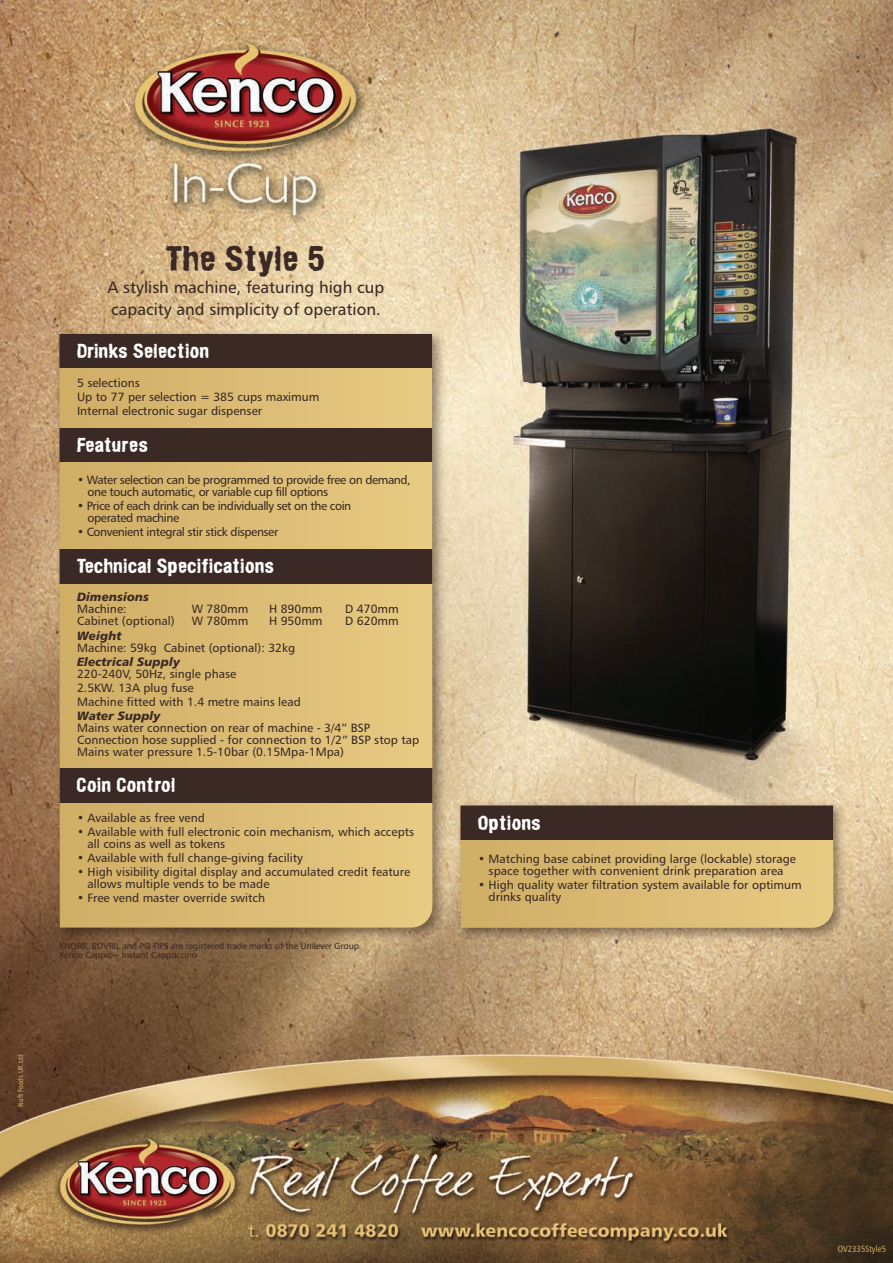
<style>
.page{position:relative;width:893px;height:1263px;background:#fff}
.page>*{position:absolute;margin:0;border:0;box-sizing:border-box;transform-origin:0 0}
.t1{font:31.5px "Army Chalk";color:#3a2924}
.t2{font:18px "Army Chalk";color:#fff}
.t3{font:16.5px/21.8px "Humanist 777 BT Roman B";color:#3a2924}
.t4{font:12px/12px "Humanist 777 BT Roman B";color:#3a2924}
.t5{font:12px/12px "Humanist 777 BT Roman B";letter-spacing:-.035em;color:#3a2924}
.t6{font:12px "Humanist 777 BT Black Italic B";color:#3a2924}
.t7{font:9px/9px "Humanist 777 BT Roman B";letter-spacing:-.02em;color:#3a2924}
.t8{font:9px "Humanist 777 BT Roman Condensed B";color:#cfad66}
.t9{font:7.5px "Humanist 777 BT Roman Condensed B";color:#cfad66}
</style>
<div class="page">
<img style="left:0;top:0;width:893px;height:1263px">
<img style="left:41px;top:325px;width:456px;height:622px">
<svg style="left:59px;top:368px;width:373px;height:559px;background:#daba74"></svg>
<div style="left:59px;top:334px;width:373px;height:34px;background:#3a2924"></div>
<div style="left:59px;top:429px;width:373px;height:33px;background:#3a2924"></div>
<div style="left:59px;top:549px;width:373px;height:34px;background:#3a2924"></div>
<div style="left:59px;top:769px;width:373px;height:34px;background:#3a2924"></div>
<img style="left:442px;top:797px;width:451px;height:150px">
<svg style="left:460px;top:839px;width:373px;height:89px;background:#d9b973"></svg>
<div style="left:460px;top:805px;width:373px;height:34px;background:#3a2924"></div>
<h1 class="t1" style="left:166px;top:240px;width:161px">The Style 5</h1>
<h3 class="t3" style="left:108px;top:276px;width:278px">A stylish machine, featuring high cup capacity and simplicity of operation.</h3>
<h2 class="t2" style="left:77px;top:341px;width:134px">Drinks Selection</h2>
<p class="t4" style="left:77px;top:376px;width:244px;line-height:14.1px">5 selections<br>Up to 77 per selection = 385 cups maximum<br>Internal electronic sugar dispenser</p>
<h2 class="t2" style="left:77px;top:434px;width:73px">Features</h2>
<p class="t5" style="left:88px;top:473px;width:325px;text-indent:-11px">• Water selection can be programmed to provide free on demand, one touch automatic, or variable cup fill options</p>
<p class="t5" style="left:88px;top:499px;width:265px;text-indent:-11px">• Price of each drink can be individually set on the coin operated machine</p>
<p class="t5" style="left:77px;top:525px;width:203px">• Convenient integral stir stick dispenser</p>
<h2 class="t2" style="left:77px;top:556px;width:199px">Technical Specifications</h2>
<p class="t6" style="left:77px;top:589px;width:74px">Dimensions</p>
<p class="t4" style="left:77px;top:603px;width:51px">Machine:</p>
<p class="t4" style="left:192px;top:603px;width:58px">W 780mm</p>
<p class="t4" style="left:269px;top:603px;width:55px">H 890mm</p>
<p class="t4" style="left:345px;top:603px;width:55px">D 470mm</p>
<p class="t4" style="left:77px;top:615px;width:99px">Cabinet (optional)</p>
<p class="t4" style="left:192px;top:615px;width:58px">W 780mm</p>
<p class="t4" style="left:269px;top:615px;width:55px">H 950mm</p>
<p class="t4" style="left:345px;top:615px;width:55px">D 620mm</p>
<p class="t6" style="left:77px;top:627px;width:46px">Weight</p>
<p class="t4" style="left:77px;top:641px;width:220px">Machine: 59kg Cabinet (optional): 32kg</p>
<p class="t6" style="left:77px;top:654px;width:105px">Electrical Supply</p>
<p class="t4" style="left:77px;top:666px;width:225px;line-height:14.1px">220-240V, 50Hz, single phase<br>2.5KW. 13A plug fuse<br>Machine fitted with 1.4 metre mains lead</p>
<p class="t6" style="left:77px;top:708px;width:85px">Water Supply</p>
<p class="t4" style="left:77px;top:721px;width:344px">Mains water connection on rear of machine - 3/4” BSP<br>Connection hose supplied - for connection to 1/2” BSP stop tap<br>Mains water pressure 1.5-10bar (0.15Mpa-1Mpa)</p>
<h2 class="t2" style="left:77px;top:775px;width:101px">Coin Control</h2>
<p class="t4" style="left:77px;top:811px;width:129px">• Available as free vend</p>
<p class="t4" style="left:88px;top:825px;width:328px;text-indent:-11px">• Available with full electronic coin mechanism, which accepts all coins as well as tokens</p>
<p class="t4" style="left:77px;top:851px;width:227px">• Available with full change-giving facility</p>
<p class="t4" style="left:88px;top:865px;width:324px;text-indent:-11px">• High visibility digital display and accumulated credit feature allows multiple vends to be made</p>
<p class="t4" style="left:77px;top:891px;width:190px">• Free vend master override switch</p>
<p class="t7" style="left:59px;top:941px;width:304px">KNORR, BOVRIL and PG TIPS are registered trade marks of the Unilever Group.<br>Kenco Cappio – Instant Cappuccino</p>
<p class="t9" style="left:16px;top:1107px;width:54px;rotate:-90deg">Kraft Foods UK Ltd</p>
<h2 class="t2" style="left:478px;top:812px;width:65px">Options</h2>
<p class="t4" style="left:478px;top:852px;width:320px;text-align:center">• Matching base cabinet providing large (lockable) storage space together with convenient drink preparation area</p>
<p class="t4" style="left:489px;top:878px;width:315px;text-indent:-11px">• High quality water filtration system available for optimum drinks quality</p>
<p class="t8" style="left:838px;top:1243px;width:50px">OV2335Style5</p>
</div>
